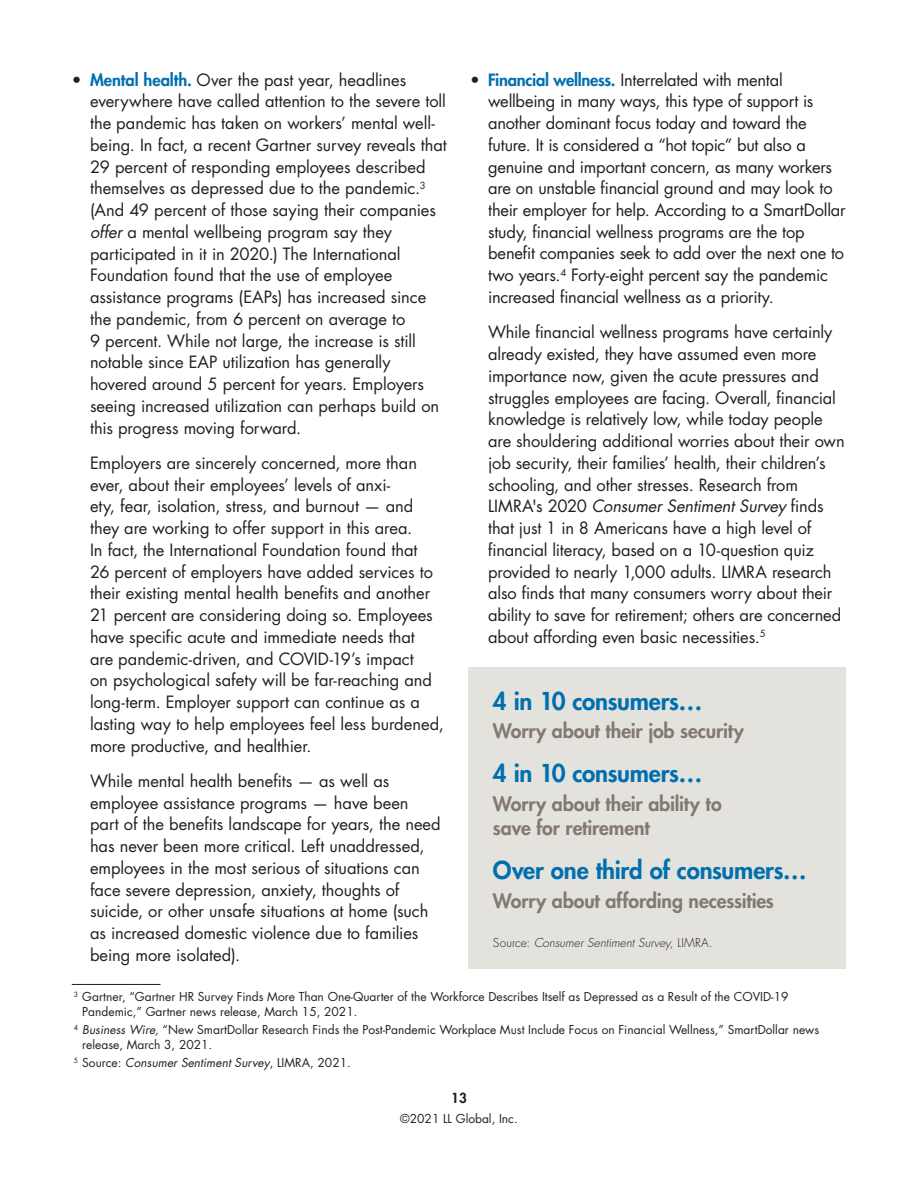
<style>
.page{position:relative;width:918px;height:1188px;background:#fff}
.page>*{position:absolute;margin:0;border:0;box-sizing:border-box;transform-origin:0 0}
.t1{font:800 24px "Futura Std";letter-spacing:-.01em;color:#006faf}
.t2{font:800 19.5px/24px "Futura Std";letter-spacing:-.005em;color:#83796e}
.t3{font:16.5px/21.8px "Futura Std";letter-spacing:-.005em;color:#231f20}
.t4{font:800 13.5px "Futura Std";color:#231f20}
.t5{font:12px/15px "Futura Std";color:#231f20}
.t6{font:italic 12px "Futura Std";color:#231f20}
.t7{font:italic 300 12px "Futura Std";color:#231f20}
.s1{font-weight:800;color:#006faf}
.s2{font-style:italic}
.s3{font-style:normal}
</style>
<div class="page">
<div style="left:469px;top:667px;width:377px;height:302px;background:#e4e2dc"></div>
<hr style="left:72px;top:984px;width:88px;height:1px;background:#231f20">
<p class="t3" style="left:90px;top:69px;width:358px;text-indent:-18px">• <span class="s1">Mental health.</span> Over the past year, headlines everywhere have called attention to the severe toll the pandemic has taken on workers’ mental well&shy;being. In fact, a recent Gartner survey reveals that 29 percent of responding employees described themselves as depressed due to the pandemic.<sup>3 </sup>(And 49 percent of those saying their companies <span class="s2">offer</span> a mental wellbeing program say they participated in it in 2020.) The International Foundation found that the use of employee assistance programs (EAPs) has increased since the pandemic, from 6 percent on average to<br>9 percent. While not large, the increase is still notable since EAP utilization has generally hovered around 5 percent for years. Employers seeing increased utilization can perhaps build on this progress moving forward.</p>
<p class="t3" style="left:90px;top:452px;width:355px">Employers are sincerely concerned, more than ever, about their employees’ levels of anxi-<br>ety, fear, isolation, stress, and burnout — and they are working to offer support in this area.<br>In fact, the International Foundation found that<br>26 percent of employers have added services to their existing mental health benefits and another 21 percent are considering doing so. Employees have specific acute and immediate needs that<br>are pandemic-driven, and COVID-19’s impact<br>on psychological safety will be far-reaching and long-term. Employer support can continue as a lasting way to help employees feel less burdened, more productive, and healthier.</p>
<p class="t3" style="left:90px;top:770px;width:352px">While mental health benefits — as well as employee assistance programs — have been part of the benefits landscape for years, the need has never been more critical. Left unaddressed, employees in the most serious of situations can face severe depression, anxiety, thoughts of suicide, or other unsafe situations at home (such as increased domestic violence due to families being more isolated).</p>
<p class="t3" style="left:488px;top:69px;width:359px;text-indent:-18px">• <span class="s1">Financial wellness.</span> Interrelated with mental wellbeing in many ways, this type of support is another dominant focus today and toward the future. It is considered a “hot topic” but also a genuine and important concern, as many workers are on unstable financial ground and may look to their employer for help. According to a SmartDollar study, financial wellness programs are the top benefit companies seek to add over the next one to two years.<sup>4</sup> Forty-eight percent say the pandemic increased financial wellness as a priority.</p>
<p class="t3" style="left:488px;top:322px;width:358px">While financial wellness programs have certainly already existed, they have assumed even more importance now, given the acute pressures and struggles employees are facing. Overall, financial knowledge is relatively low, while today people are shouldering additional worries about their own job security, their families’ health, their children’s schooling, and other stresses. Research from LIMRA's 2020 <span class="s2">Consumer Sentiment Survey</span> finds that just 1 in 8 Americans have a high level of financial literacy, based on a 10-question quiz provided to nearly 1,000 adults. LIMRA research also finds that many consumers worry about their ability to save for retirement; others are concerned about affording even basic necessities.<sup>5</sup></p>
<h1 class="t1" style="left:493px;top:686px;width:211px">4 in 10 consumers…</h1>
<p class="t2" style="left:493px;top:719px;width:252px">Worry about their job security</p>
<h1 class="t1" style="left:493px;top:758px;width:211px">4 in 10 consumers…</h1>
<p class="t2" style="left:493px;top:792px;width:230px">Worry about their ability to save for retirement</p>
<h1 class="t1" style="left:493px;top:855px;width:315px">Over one third of consumers…</h1>
<p class="t2" style="left:493px;top:888px;width:282px">Worry about affording necessities</p>
<p class="t7" style="left:493px;top:935px;width:221px"><span class="s3">Source:</span> Consumer Sentiment Survey<span class="s3">, LIMRA</span>.</p>
<p class="t5" style="left:82px;top:990px;width:708px;text-indent:-8px"><sup>3</sup> Gartner, “Gartner HR Survey Finds More Than One-Quarter of the Workforce Describes Itself as Depressed as a Result of the COVID-19<br>Pandemic,” Gartner news release, March 15, 2021.</p>
<p class="t5" style="left:82px;top:1023px;width:738px;text-indent:-8px"><sup>4</sup> <span class="s2">Business Wire,</span> “New SmartDollar Research Finds the Post-Pandemic Workplace Must Include Focus on Financial Wellness,” SmartDollar news release, March 3, 2021.</p>
<p class="t6" style="left:74px;top:1055px;width:278px"><sup>5</sup> <span class="s3">Source:</span> Consumer Sentiment Survey<span class="s3">, LIMRA, 2021.</span></p>
<p class="t4" style="left:451px;top:1090px;width:17px">13</p>
<p class="t5" style="left:400px;top:1111px;width:119px">©2021 LL Global, Inc.</p>
</div>
